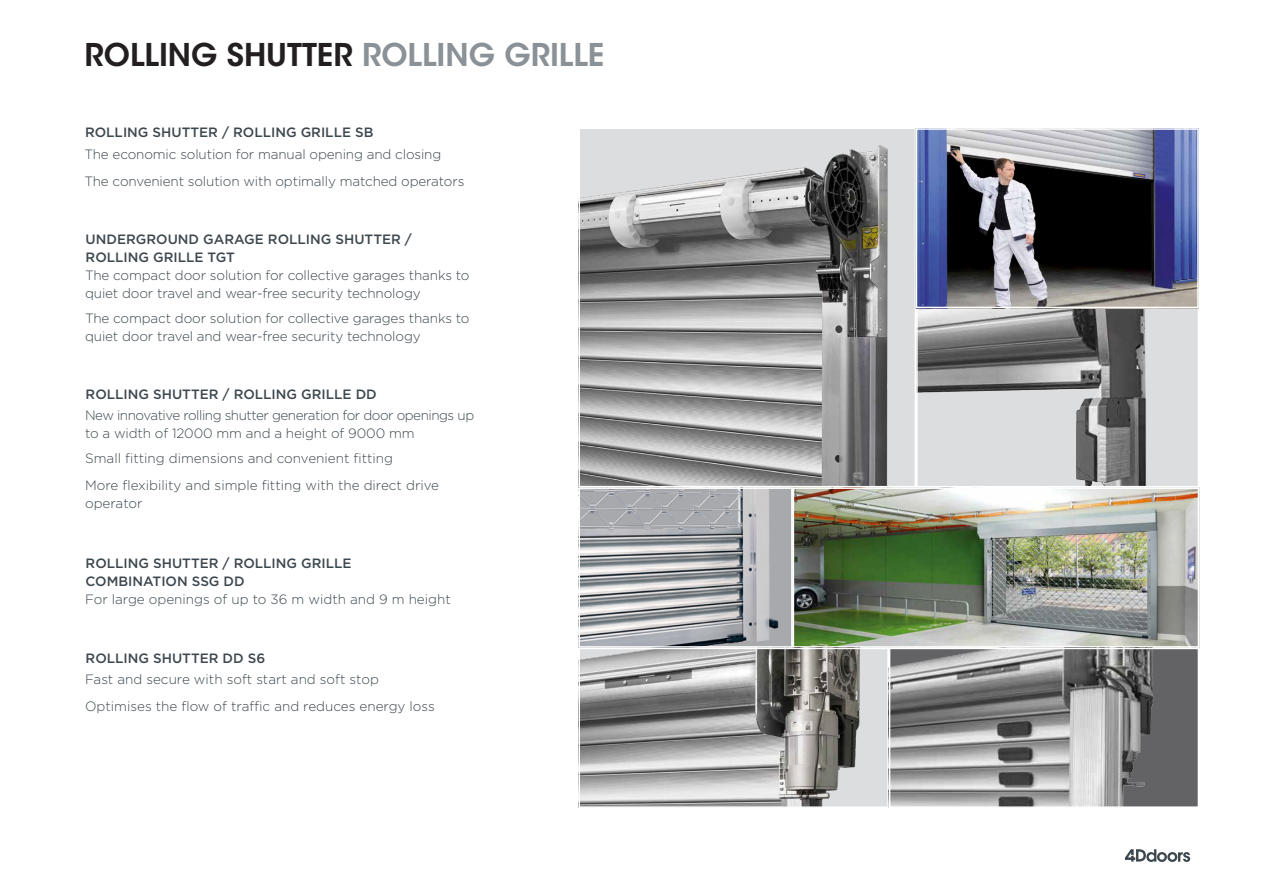
<style>
.page{position:relative;width:1263px;height:893px;background:#fff}
.page>*{position:absolute;margin:0;border:0;box-sizing:border-box;transform-origin:0 0}
.t1{font:600 31.2px "ITC Avant Garde Std";color:#231f20}
.t2{font:300 13.5px/18px "Gotham Pro";letter-spacing:-.01em;color:#3c474e}
.t3{font:500 13.5px/18px "Gotham Pro";color:#3c474e}
.t4{font:300 13.5px/18px "Gotham Pro";letter-spacing:-.035em;color:#3c474e}
.s1{color:#8a9297}
</style>
<div class="page">
<img style="left:919px;top:310px;width:277px;height:174px">
<div style="left:916px;top:307px;width:283px;height:180px;border:2px solid #fff"></div>
<svg style="left:581px;top:131px;width:332px;height:353px;background:#a1a1a2"></svg>
<div style="left:578px;top:128px;width:338px;height:359px;border:2px solid #fff"></div>
<img style="left:796px;top:490px;width:400px;height:155px">
<div style="left:793px;top:487px;width:406px;height:161px;border:2px solid #fff"></div>
<svg style="left:581px;top:651px;width:305px;height:154px;background:#a09f9e"></svg>
<div style="left:578px;top:648px;width:311px;height:160px;border:2px solid #fff"></div>
<svg style="left:892px;top:651px;width:304px;height:154px;background:#8c8c8c"></svg>
<div style="left:889px;top:648px;width:310px;height:160px;border:2px solid #fff"></div>
<svg style="left:919px;top:131px;width:277px;height:174px;background:#575a6c"></svg>
<div style="left:916px;top:128px;width:283px;height:180px;border:2px solid #fff"></div>
<svg style="left:581px;top:490px;width:209px;height:155px;background:#a8aaad"></svg>
<div style="left:578px;top:487px;width:215px;height:161px;border:2px solid #fff"></div>
<svg style="left:1125px;top:849px;width:65px;height:13px"></svg>
<p class="t1" style="left:84px;top:34px;width:521px">ROLLING SHUTTER <span class="s1">ROLLING GRILLE</span></p>
<p class="t3" style="left:85px;top:123px;width:290px">ROLLING SHUTTER / ROLLING GRILLE SB</p>
<p class="t2" style="left:84px;top:145px;width:358px">The economic solution for manual opening and closing</p>
<p class="t2" style="left:84px;top:172px;width:381px">The convenient solution with optimally matched operators</p>
<p class="t3" style="left:86px;top:230px;width:328px">UNDERGROUND GARAGE ROLLING SHUTTER /<br>ROLLING GRILLE TGT</p>
<p class="t2" style="left:85px;top:266px;width:386px">The compact door solution for collective garages thanks to quiet door travel and wear-free security technology</p>
<p class="t2" style="left:85px;top:310px;width:386px">The compact door solution for collective garages thanks to quiet door travel and wear-free security technology</p>
<p class="t3" style="left:86px;top:385px;width:293px">ROLLING SHUTTER / ROLLING GRILLE DD</p>
<p class="t4" style="left:85px;top:407px;width:391px">New innovative rolling shutter generation for door openings up to a width of 12000 mm and a height of 9000 mm</p>
<p class="t2" style="left:85px;top:449px;width:309px">Small fitting dimensions and convenient fitting</p>
<p class="t2" style="left:85px;top:477px;width:355px">More flexibility and simple fitting with the direct drive operator</p>
<p class="t3" style="left:86px;top:554px;width:267px">ROLLING SHUTTER / ROLLING GRILLE</p>
<p class="t3" style="left:86px;top:572px;width:161px">COMBINATION SSG DD</p>
<p class="t2" style="left:85px;top:590px;width:367px">For large openings of up to 36 m width and 9 m height</p>
<p class="t3" style="left:86px;top:649px;width:181px">ROLLING SHUTTER DD S6</p>
<p class="t2" style="left:85px;top:671px;width:295px">Fast and secure with soft start and soft stop</p>
<p class="t2" style="left:85px;top:698px;width:351px">Optimises the flow of traffic and reduces energy loss</p>
</div>
